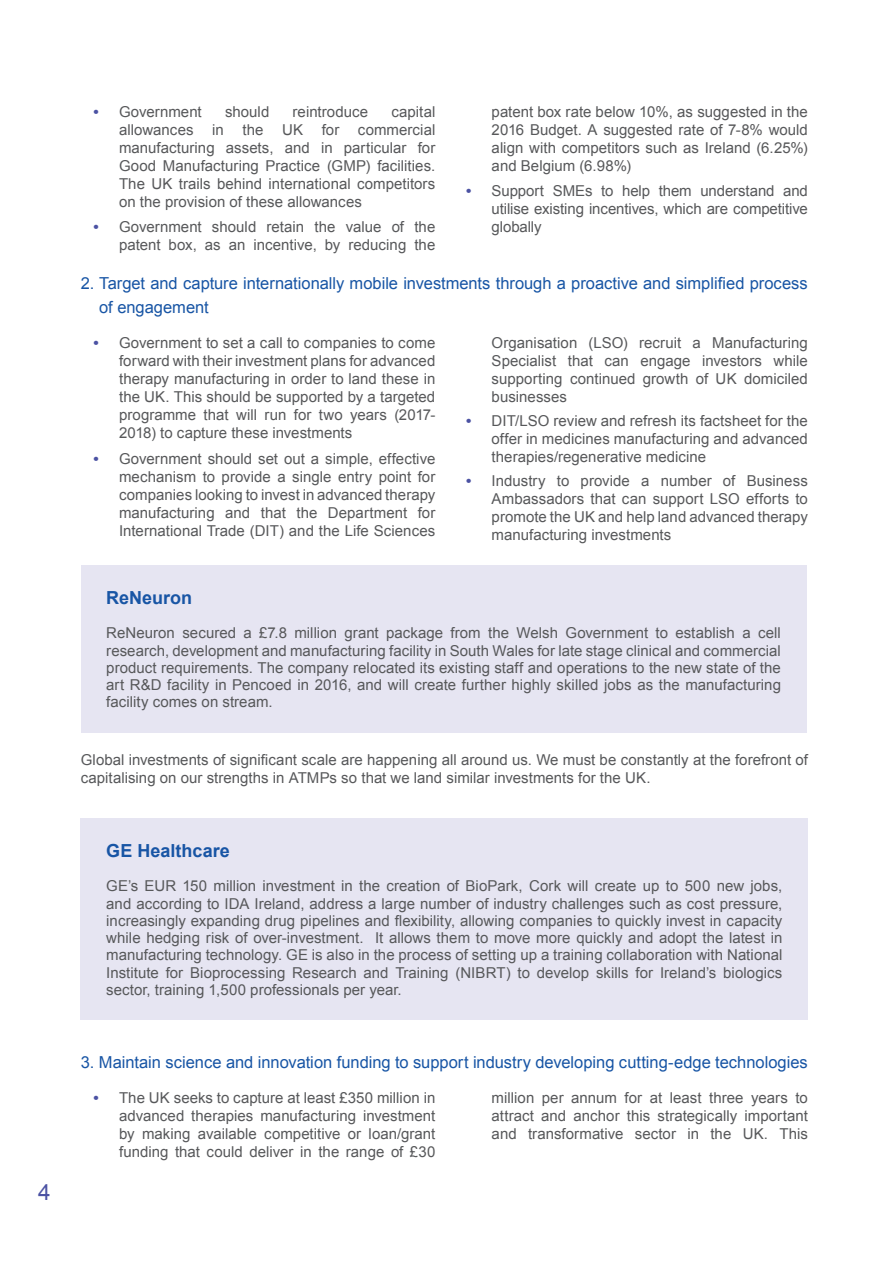
<style>
.page{position:relative;width:893px;height:1263px;background:#fff}
.page>*{position:absolute;margin:0;border:0;box-sizing:border-box;transform-origin:0 0}
.t1{font:22.5px "Arial";color:#4b52a3}
.t2{font:700 18px "Arial";color:#1855a5}
.t3{font:16.5px/24px "Arial";color:#1855a5}
.t4{font:15px/18px "Arial";color:#57585a;text-align:justify}
.s1{font-weight:700;color:#4b52a3}
</style>
<div class="page">
<div style="left:81px;top:565px;width:725px;height:168px;background:#e6e5f2"></div>
<div style="left:81px;top:818px;width:727px;height:202px;background:#e6e5f2"></div>
<h1 class="t1" style="left:38px;top:1177px;width:14px">4</h1>
<p class="t4" style="left:94px;top:103px;width:110px"><span class="s1">•</span> Government</p>
<p class="t4" style="left:225px;top:103px;width:46px">should</p>
<p class="t4" style="left:293px;top:103px;width:77px">reintroduce</p>
<p class="t4" style="left:119px;top:103px;width:318px;text-indent:272px">capital allowances in the UK for commercial manufacturing assets, and in particular for Good Manufacturing Practice (GMP) facilities.<br>The UK trails behind international competitors on the provision of these allowances</p>
<p class="t4" style="left:94px;top:217px;width:343px;text-align:right"><span class="s1">•</span> Government should retain the value of the patent box, as an incentive, by reducing the</p>
<p class="t4" style="left:492px;top:103px;width:318px">patent box rate below 10%, as suggested in the 2016 Budget. A suggested rate of 7-8% would align with competitors such as Ireland (6.25%) and Belgium (6.98%)</p>
<p class="t4" style="left:492px;top:181px;width:318px;text-indent:-26px"><span class="s1">•</span> Support SMEs to help them understand and utilise existing incentives, which are competitive globally</p>
<p class="t3" style="left:99px;top:271px;width:710px;text-indent:-18px">2. Target and capture internationally mobile investments through a proactive and simplified process of engagement</p>
<p class="t4" style="left:119px;top:333px;width:318px;text-indent:-26px"><span class="s1">•</span> Government to set a call to companies to come forward with their investment plans for advanced therapy manufacturing in order to land these in the UK. This should be supported by a targeted programme that will run for two years (2017- 2018) to capture these investments</p>
<p class="t4" style="left:119px;top:450px;width:318px;text-indent:-26px"><span class="s1">•</span> Government should set out a simple, effective mechanism to provide a single entry point for companies looking to invest in advanced therapy manufacturing and that the Department for International Trade (DIT) and the Life Sciences</p>
<p class="t4" style="left:492px;top:333px;width:318px">Organisation (LSO) recruit a Manufacturing Specialist that can engage investors while supporting continued growth of UK domiciled businesses</p>
<p class="t4" style="left:492px;top:412px;width:318px;text-indent:-26px"><span class="s1">•</span> DIT/LSO review and refresh its factsheet for the offer in medicines manufacturing and advanced therapies/regenerative medicine</p>
<p class="t4" style="left:492px;top:472px;width:318px;text-indent:-26px"><span class="s1">•</span> Industry to provide a number of Business Ambassadors that can support LSO efforts to promote the UK and help land advanced therapy manufacturing investments</p>
<p class="t2" style="left:106px;top:586px;width:87px">ReNeuron</p>
<p class="t4" style="left:106px;top:625px;width:676px;line-height:17.2px">ReNeuron secured a £7.8 million grant package from the Welsh Government to establish a cell research, development and manufacturing facility in South Wales for late stage clinical and commercial product requirements. The company relocated its existing staff and operations to the new state of the art R&amp;D facility in Pencoed in 2016, and will create further highly skilled jobs as the manufacturing facility comes on stream.</p>
<p class="t4" style="left:81px;top:752px;width:729px;line-height:17.2px">Global investments of significant scale are happening all around us. We must be constantly at the forefront of capitalising on our strengths in ATMPs so that we land similar investments for the UK.</p>
<p class="t2" style="left:106px;top:839px;width:125px">GE Healthcare</p>
<p class="t4" style="left:106px;top:877px;width:678px;line-height:17.2px">GE’s EUR 150 million investment in the creation of BioPark, Cork will create up to 500 new jobs, and according to IDA Ireland, address a large number of industry challenges such as cost pressure, increasingly expanding drug pipelines and flexibility, allowing companies to quickly invest in capacity while hedging risk of over-investment. It allows them to move more quickly and adopt the latest in manufacturing technology. GE is also in the process of setting up a training collaboration with National Institute for Bioprocessing Research and Training (NIBRT) to develop skills for Ireland’s biologics sector, training 1,500 professionals per year.</p>
<p class="t3" style="left:81px;top:1050px;width:729px">3. Maintain science and innovation funding to support industry developing cutting-edge technologies</p>
<p class="t4" style="left:119px;top:1089px;width:318px;text-indent:-26px"><span class="s1">•</span> The UK seeks to capture at least £350 million in advanced therapies manufacturing investment by making available competitive or loan/grant funding that could deliver in the range of £30</p>
<p class="t4" style="left:492px;top:1089px;width:318px">million per annum for at least three years to attract and anchor this strategically important and transformative sector in the UK. This</p>
</div>
